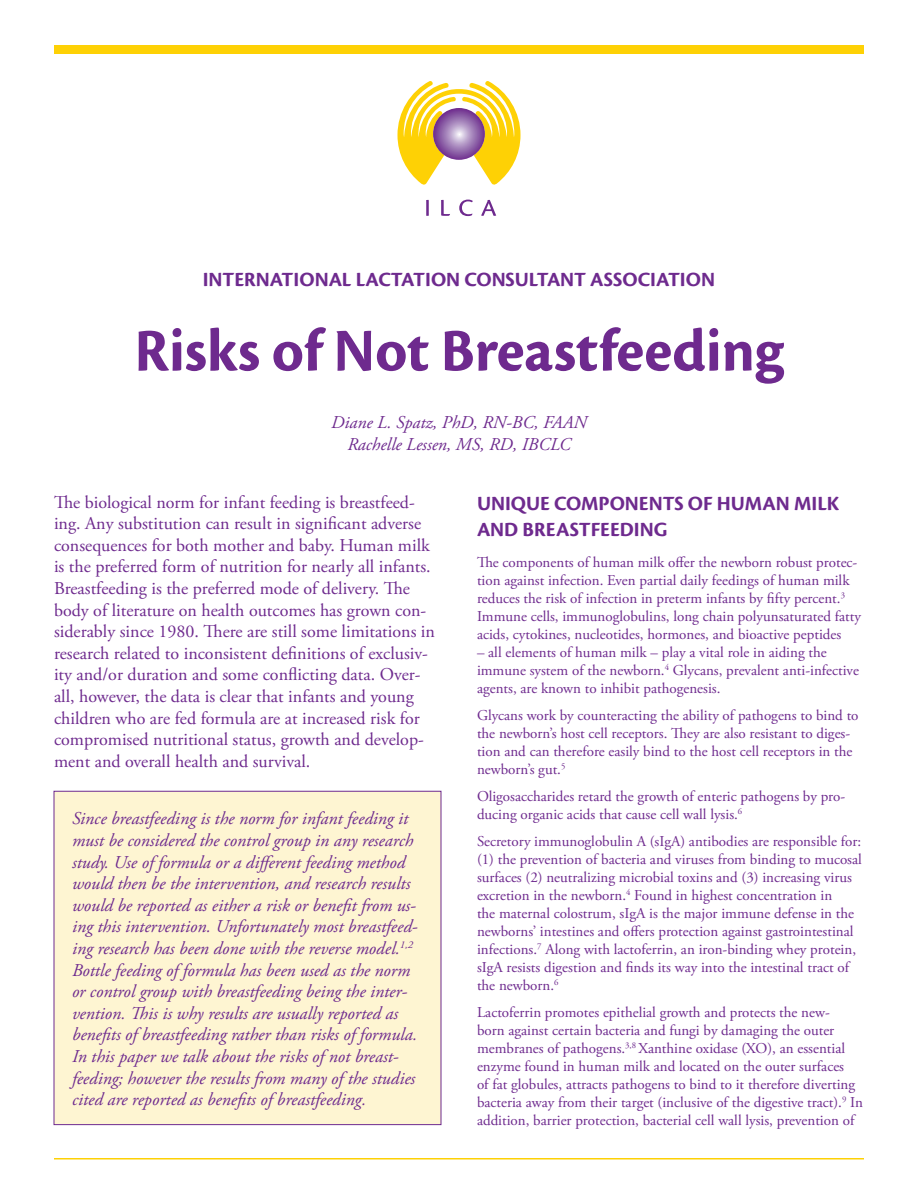
<style>
.page{position:relative;width:918px;height:1188px;background:#fff}
.page>*{position:absolute;margin:0;border:0;box-sizing:border-box;transform-origin:0 0}
.Head{font:63px "Cronos MM 700 42";color:#6e2a8e}
.Head-2{font:21px "Cronos MM 700 14";color:#6e2a8e}
.Sub_1{font:21px/25.2px "Cronos MM 700 14";color:#6e2a8e}
.Body{font:italic 18px/21.6px "Adobe Garamond Pro";color:#6e2a8e;text-align:center}
.Body-2{font:18px/21.6px "Adobe Garamond Pro";color:#6e2a8e}
.Body-3{font:15px/18px "Adobe Garamond Pro";color:#6e2a8e}
</style>
<div class="page">
<div style="left:54px;top:791px;width:387px;height:334px;background:#fef5d2;border:1px solid #6e2a8e"></div>
<div style="left:54px;top:45px;width:810px;height:9px;background:#fed105"></div>
<hr style="left:54px;top:1158px;width:810px;height:2px;background:#fed105">
<svg style="left:397px;top:81px;width:124px;height:104px"></svg>
<svg style="left:426px;top:200px;width:3px;height:16px"></svg>
<svg style="left:441px;top:200px;width:9px;height:16px"></svg>
<svg style="left:459px;top:200px;width:14px;height:16px"></svg>
<svg style="left:481px;top:200px;width:15px;height:16px"></svg>
<svg style="left:433px;top:108px;width:52px;height:52px;background:#966cad"></svg>
<p class="Head-2" style="left:203px;top:268px;width:514px">INTERNATIONAL LACTATION CONSULTANT ASSOCIATION</p>
<p class="Head" style="left:135px;top:318px;width:650px">Risks of Not Breastfeeding</p>
<p class="Body" style="left:331px;top:412px;width:257px">Diane L. Spatz, PhD, RN-BC, FAAN<br>Rachelle Lessen, MS, RD, IBCLC</p>
<p class="Body-2" style="left:54px;top:492px;width:383px">The biological norm for infant feeding is breastfeed&shy;ing. Any substitution can result in significant adverse consequences for both mother and baby. Human milk is the preferred form of nutrition for nearly all infants.<br>Breastfeeding is the preferred mode of delivery. The body of literature on health outcomes has grown con&shy;siderably since 1980. There are still some limitations in research related to inconsistent definitions of exclusiv&shy;ity and/or duration and some conflicting data. Over&shy;all, however, the data is clear that infants and young children who are fed formula are at increased risk for compromised nutritional status, growth and develop&shy;ment and overall health and survival.</p>
<p class="Body" style="left:72px;top:808px;width:347px;text-align:left">Since breastfeeding is the norm for infant feeding it must be considered the control group in any research study. Use of formula or a different feeding method would then be the intervention, and research results would be reported as either a risk or benefit from us&shy;ing this intervention. Unfortunately most breastfeed&shy;ing research has been done with the reverse model.<sup>1,2<br></sup>Bottle feeding of formula has been used as the norm or control group with breastfeeding being the inter&shy;vention. This is why results are usually reported as benefits of breastfeeding rather than risks of formula.<br>In this paper we talk about the risks of not breast&shy;feeding; however the results from many of the studies cited are reported as benefits of breastfeeding.</p>
<p class="Sub_1" style="left:477px;top:492px;width:364px">UNIQUE COMPONENTS OF HUMAN MILK<br>AND BREASTFEEDING</p>
<p class="Body-3" style="left:477px;top:554px;width:386px">The components of human milk offer the newborn robust protec&shy;tion against infection. Even partial daily feedings of human milk reduces the risk of infection in preterm infants by fifty percent.<sup>3<br></sup>Immune cells, immunoglobulins, long chain polyunsaturated fatty acids, cytokines, nucleotides, hormones, and bioactive peptides</p>
<p class="Body-3" style="left:477px;top:644px;width:383px">– all elements of human milk – play a vital role in aiding the immune system of the newborn.<sup>4</sup> Glycans, prevalent anti-infective agents, are known to inhibit pathogenesis.</p>
<p class="Body-3" style="left:477px;top:707px;width:383px">Glycans work by counteracting the ability of pathogens to bind to the newborn’s host cell receptors. They are also resistant to diges&shy;tion and can therefore easily bind to the host cell receptors in the newborn’s gut.<sup>5</sup></p>
<p class="Body-3" style="left:477px;top:788px;width:370px">Oligosaccharides retard the growth of enteric pathogens by pro&shy;ducing organic acids that cause cell wall lysis.<sup>6</sup></p>
<p class="Body-3" style="left:477px;top:833px;width:386px">Secretory immunoglobulin A (sIgA) antibodies are responsible for: (1) the prevention of bacteria and viruses from binding to mucosal surfaces (2) neutralizing microbial toxins and (3) increasing virus excretion in the newborn.<sup>4</sup> Found in highest concentration in<br>the maternal colostrum, sIgA is the major immune defense in the newborns’ intestines and offers protection against gastrointestinal infections.<sup>7</sup> Along with lactoferrin, an iron-binding whey protein, sIgA resists digestion and finds its way into the intestinal tract of the newborn.<sup>6</sup></p>
<p class="Body-3" style="left:477px;top:1004px;width:387px">Lactoferrin promotes epithelial growth and protects the new-<br>born against certain bacteria and fungi by damaging the outer membranes of pathogens.<sup>3,8</sup> Xanthine oxidase (XO), an essential enzyme found in human milk and located on the outer surfaces<br>of fat globules, attracts pathogens to bind to it therefore diverting bacteria away from their target (inclusive of the digestive tract).<sup>9</sup> In addition, barrier protection, bacterial cell wall lysis, prevention of</p>
</div>
